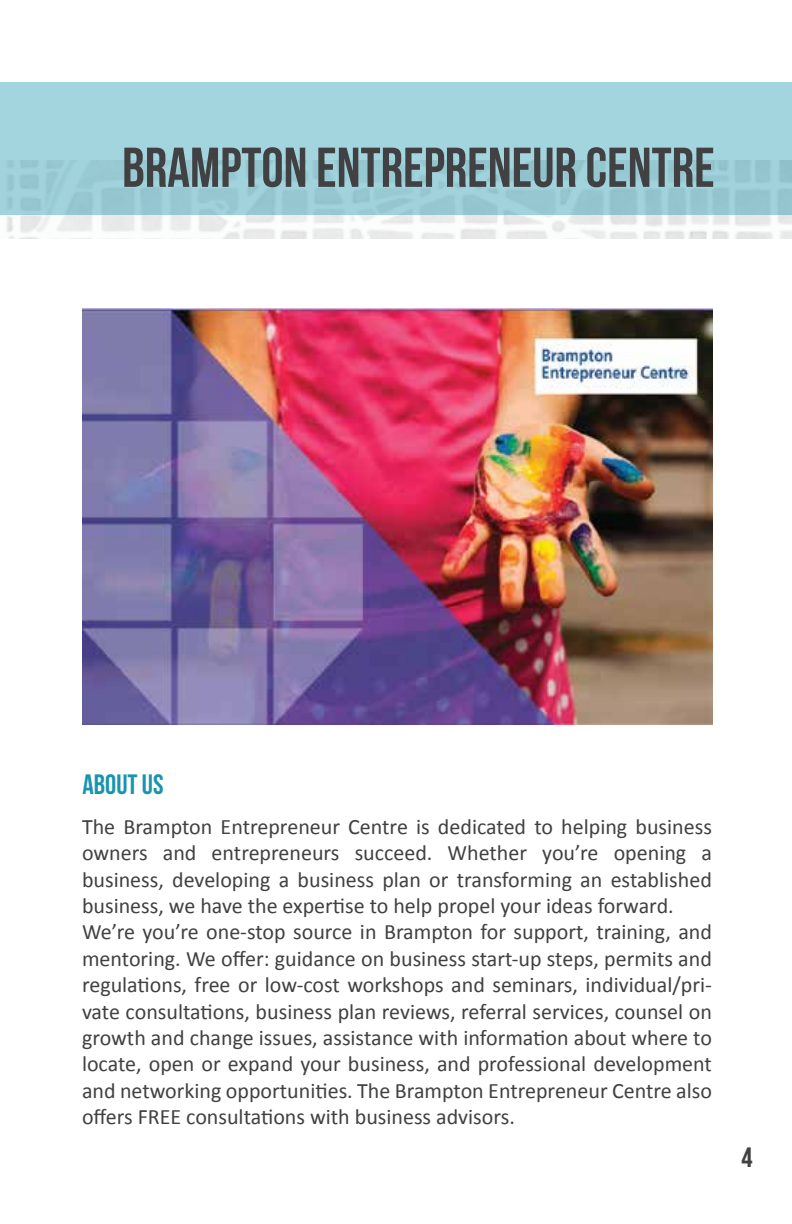
<style>
.page{position:relative;width:792px;height:1224px;background:#fff}
.page>*{position:absolute;margin:0;border:0;box-sizing:border-box;transform-origin:0 0}
.t1{font:56px "Bebas Neue";color:#414042}
.t2{font:28px "Bebas Neue";color:#1895ad}
.t3{font:28px "Bebas Neue";color:#414042}
.t4{font:22px/26.4px "Calibri";color:#414042}
</style>
<div class="page">
<img style="left:6px;top:215px;width:785px;height:24px">
<div style="left:0;top:83px;width:791px;height:132px;background:linear-gradient(to right,#a0d2db,#9fd0da)"></div>
<img style="left:83px;top:308px;width:629px;height:416px">
<h1 class="t1" style="left:122px;top:137px;width:594px">BRAMPTON ENTREPRENEUR CENTRE</h1>
<p class="t2" style="left:82px;top:769px;width:83px">ABOUT US</p>
<p class="t4" style="left:82px;top:813px;width:632px">The Brampton Entrepreneur Centre is dedicated to helping business owners and entrepreneurs succeed. Whether you’re opening a business, developing a business plan or transforming an established business, we have the expertise to help propel your ideas forward.<br>We’re you’re one-stop source in Brampton for support, training, and mentoring. We offer: guidance on business start-up steps, permits and regulations, free or low-cost workshops and seminars, individual/pri&shy;vate consultations, business plan reviews, referral services, counsel on growth and change issues, assistance with information about where to locate, open or expand your business, and professional development and networking opportunities. The Brampton Entrepreneur Centre also offers FREE consultations with business advisors.</p>
<p class="t3" style="left:741px;top:1142px;width:13px">4</p>
</div>
